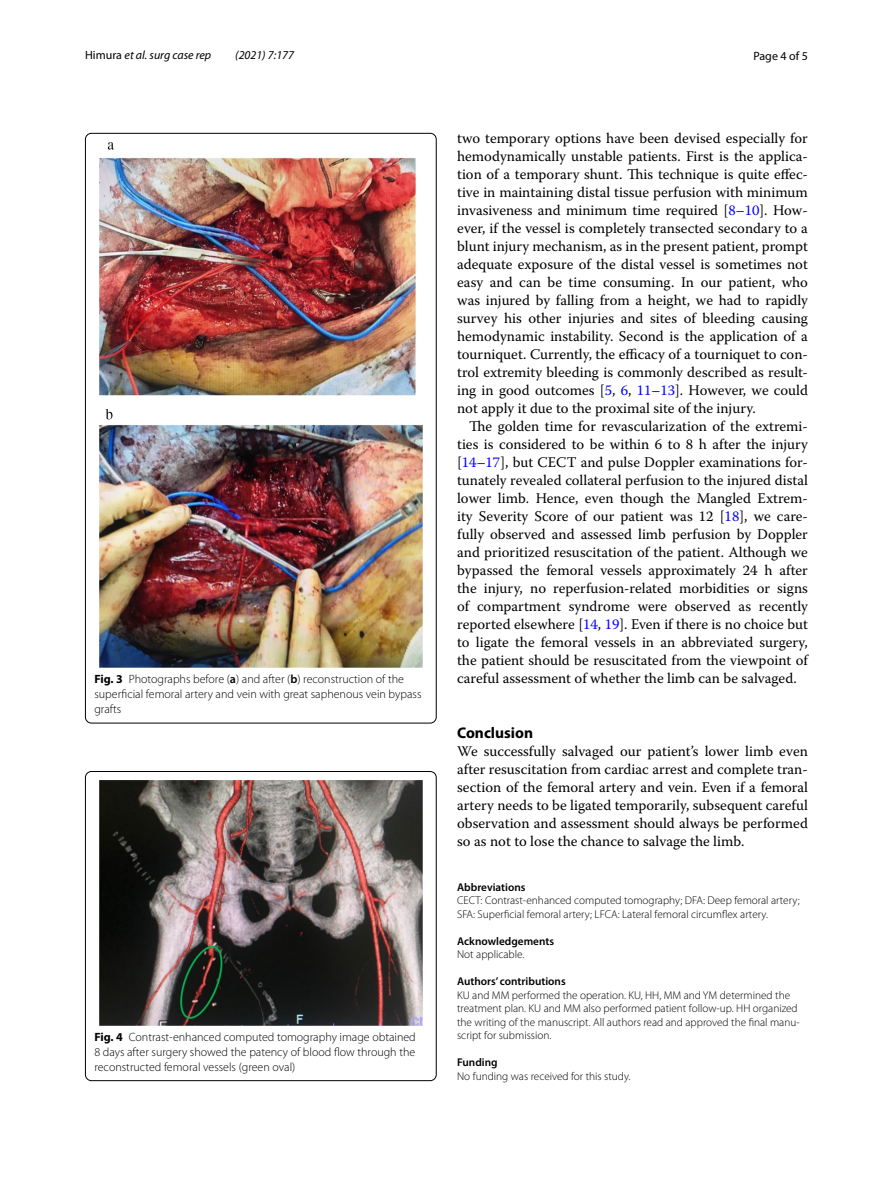
<style>
.page{position:relative;width:893px;height:1187px;background:#fff}
.page>*{position:absolute;margin:0;border:0;box-sizing:border-box;transform-origin:0 0}
.t1{font:700 15.45px "Myriad Pro";color:#000}
.t2{font:14.7px/18px "Warnock Pro";color:#000;text-align:justify}
.t3{font:300 12px/15px "Myriad Pro";color:#000}
.t4{font:italic 12px "Myriad Pro";color:#000}
.t5{font:12px "Myriad Pro";color:#000}
.t6{font:300 11.25px/13.5px "Myriad Pro";color:#000}
.t7{font:600 11.25px "Myriad Pro";color:#000}
.s1{font-style:normal}
.s2{font-weight:700}
.s3{font-weight:600}
.s4{color:#00f}
</style>
<div class="page">
<img style="left:99px;top:142px;width:323px;height:525px">
<img style="left:99px;top:780px;width:323px;height:245px">
<div style="left:85px;top:771px;width:351px;height:309px;border:1px solid #000;border-radius:6px"></div>
<p class="t4" style="left:85px;top:48px;width:128px"><span class="s1">Himura</span> et al. surg case rep</p>
<p class="t4" style="left:235px;top:48px;width:60px">(2021) 7:177</p>
<p class="t5" style="left:753px;top:48px;width:56px">Page 4 of 5</p>
<p class="t3" style="left:94px;top:671px;width:329px"><span class="s2">Fig. 3</span> Photographs before (<span class="s3">a</span>) and after (<span class="s3">b</span>) reconstruction of the superficial femoral artery and vein with great saphenous vein bypass grafts</p>
<p class="t3" style="left:94px;top:1029px;width:323px;text-align:justify"><span class="s2">Fig. 4</span> Contrast-enhanced computed tomography image obtained 8 days after surgery showed the patency of blood flow through the reconstructed femoral vessels (green oval)</p>
<p class="t2" style="left:457px;top:128px;width:352px">two temporary options have been devised especially for hemodynamically unstable patients. First is the applica&shy;tion of a temporary shunt. This technique is quite effec&shy;tive in maintaining distal tissue perfusion with minimum invasiveness and minimum time required [<span class="s4">8</span>–<span class="s4">10</span>]. How&shy;ever, if the vessel is completely transected secondary to a blunt injury mechanism, as in the present patient, prompt adequate exposure of the distal vessel is sometimes not easy and can be time consuming. In our patient, who was injured by falling from a height, we had to rapidly survey his other injuries and sites of bleeding causing hemodynamic instability. Second is the application of a tourniquet. Currently, the efficacy of a tourniquet to con&shy;trol extremity bleeding is commonly described as result&shy;ing in good outcomes [<span class="s4">5</span>, <span class="s4">6</span>, <span class="s4">11</span>–<span class="s4">13</span>]. However, we could not apply it due to the proximal site of the injury.</p>
<p class="t2" style="left:457px;top:416px;width:352px;text-indent:12px">The golden time for revascularization of the extremi&shy;ties is considered to be within 6 to 8 h after the injury [<span class="s4">14</span>–<span class="s4">17</span>], but CECT and pulse Doppler examinations for&shy;tunately revealed collateral perfusion to the injured distal lower limb. Hence, even though the Mangled Extrem&shy;ity Severity Score of our patient was 12 [<span class="s4">18</span>], we care&shy;fully observed and assessed limb perfusion by Doppler and prioritized resuscitation of the patient. Although we bypassed the femoral vessels approximately 24 h after the injury, no reperfusion-related morbidities or signs of compartment syndrome were observed as recently reported elsewhere [<span class="s4">14</span>, <span class="s4">19</span>]. Even if there is no choice but to ligate the femoral vessels in an abbreviated surgery, the patient should be resuscitated from the viewpoint of careful assessment of whether the limb can be salvaged.</p>
<p class="t1" style="left:457px;top:722px;width:77px">Conclusion</p>
<p class="t2" style="left:457px;top:741px;width:352px">We successfully salvaged our patient’s lower limb even after resuscitation from cardiac arrest and complete tran&shy;section of the femoral artery and vein. Even if a femoral artery needs to be ligated temporarily, subsequent careful observation and assessment should always be performed so as not to lose the chance to salvage the limb.</p>
<p class="t7" style="left:457px;top:879px;width:70px">Abbreviations</p>
<p class="t6" style="left:457px;top:894px;width:344px">CECT: Contrast-enhanced computed tomography; DFA: Deep femoral artery;<br>SFA: Superficial femoral artery; LFCA: Lateral femoral circumflex artery.</p>
<p class="t7" style="left:457px;top:933px;width:98px">Acknowledgements</p>
<p class="t6" style="left:457px;top:948px;width:69px">Not applicable.</p>
<p class="t7" style="left:457px;top:974px;width:110px">Authors’ contributions</p>
<p class="t6" style="left:457px;top:988px;width:344px">KU and MM performed the operation. KU, HH, MM and YM determined the treatment plan. KU and MM also performed patient follow-up. HH organized the writing of the manuscript. All authors read and approved the final manu&shy;script for submission.</p>
<p class="t7" style="left:457px;top:1055px;width:42px">Funding</p>
<p class="t6" style="left:457px;top:1069px;width:175px">No funding was received for this study.</p>
</div>
